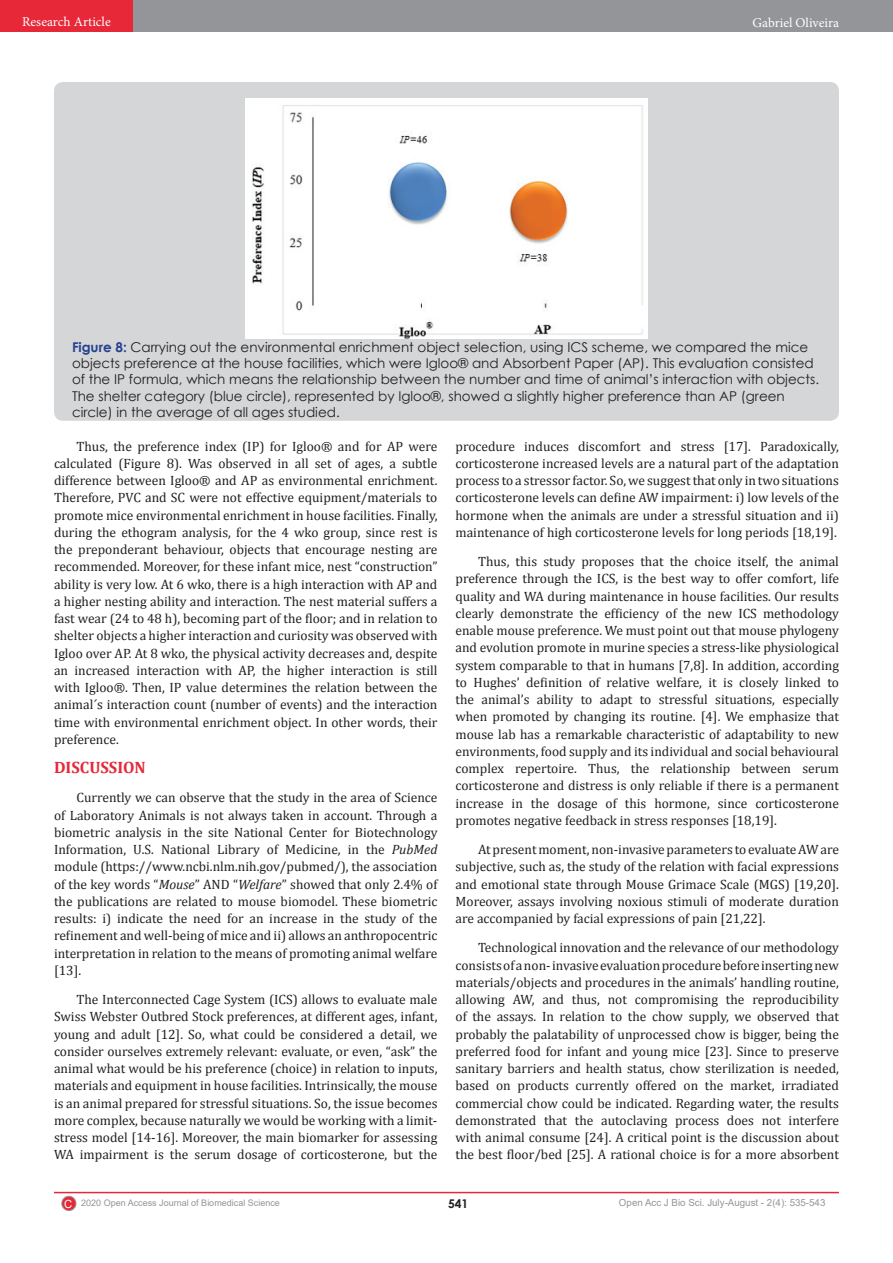
<style>
.page{position:relative;width:893px;height:1263px;background:#fff}
.page>*{position:absolute;margin:0;border:0;box-sizing:border-box;transform-origin:0 0}
.t1{font:700 16.5px "Cambria";color:#e62839}
.t2{font:13.5px/17.2px "Cambria";color:#231f20;text-align:justify}
.t3{font:13.5px/16.2px "Century Gothic";color:#231f20}
.t4{font:13.5px "Minion Pro";color:#fff}
.t5{font:700 12px "Century Gothic";color:#231f20}
.t6{font:9.75px "Arial";color:#939598}
.t7{font:9px "Arial";color:#939598}
.s1{font-weight:700;color:#25418f}
.s2{font-style:italic}
.s3{font-size:11.25px;color:#fff}
</style>
<div class="page">
<div style="left:133px;top:0;width:760px;height:31px;background:#939598"></div>
<div style="left:0;top:0;width:133px;height:31px;background:#e62839"></div>
<hr style="left:54px;top:1192px;width:785px;height:1px;background:#e62839">
<div style="left:62px;top:1196px;width:14px;height:14px;background:#e62839;border-radius:50%"></div>
<div style="left:62px;top:1196px;width:14px;height:15px;border:1px solid #939598;border-radius:50%"></div>
<div style="left:54px;top:82px;width:785px;height:339px;background:#d5d6d8;border-radius:9px"></div>
<img style="left:245px;top:98px;width:403px;height:241px">
<p class="t4" style="left:22px;top:13px;width:90px">Research Article</p>
<p class="t4" style="left:752px;top:13px;width:88px">Gabriel Oliveira</p>
<p class="t3" style="left:72px;top:339px;width:749px"><span class="s1">Figure 8:</span> Carrying out the environmental enrichment object selection, using ICS scheme, we compared the mice objects preference at the house facilities, which were Igloo® and Absorbent Paper (AP). This evaluation consisted of the IP formula, which means the relationship between the number and time of animal’s interaction with objects.<br>The shelter category (blue circle), represented by Igloo®, showed a slightly higher preference than AP (green circle) in the average of all ages studied.</p>
<p class="t2" style="left:54px;top:437px;width:385px;text-indent:22px">Thus, the preference index (IP) for Igloo® and for AP were calculated (Figure 8). Was observed in all set of ages, a subtle difference between Igloo® and AP as environmental enrichment.<br>Therefore, PVC and SC were not effective equipment/materials to promote mice environmental enrichment in house facilities. Finally, during the ethogram analysis, for the 4 wko group, since rest is the preponderant behaviour, objects that encourage nesting are recommended. Moreover, for these infant mice, nest “construction” ability is very low. At 6 wko, there is a high interaction with AP and a higher nesting ability and interaction. The nest material suffers a fast wear (24 to 48 h), becoming part of the floor; and in relation to shelter objects a higher interaction and curiosity was observed with Igloo over AP. At 8 wko, the physical activity decreases and, despite an increased interaction with AP, the higher interaction is still with Igloo®. Then, IP value determines the relation between the animal´s interaction count (number of events) and the interaction time with environmental enrichment object. In other words, their preference.</p>
<p class="t1" style="left:54px;top:756px;width:93px">DISCUSSION</p>
<p class="t2" style="left:54px;top:789px;width:385px;text-indent:22px">Currently we can observe that the study in the area of Science of Laboratory Animals is not always taken in account. Through a biometric analysis in the site National Center for Biotechnology Information, U.S. National Library of Medicine, in the <span class="s2">PubMed </span>module (https://www.ncbi.nlm.nih.gov/pubmed/), the association of the key words “<span class="s2">Mouse</span>” AND “<span class="s2">Welfare</span>” showed that only 2.4% of the publications are related to mouse biomodel. These biometric results: i) indicate the need for an increase in the study of the refinement and well-being of mice and ii) allows an anthropocentric interpretation in relation to the means of promoting animal welfare [13].</p>
<p class="t2" style="left:54px;top:991px;width:385px;text-indent:22px">The Interconnected Cage System (ICS) allows to evaluate male Swiss Webster Outbred Stock preferences, at different ages, infant, young and adult [12]. So, what could be considered a detail, we consider ourselves extremely relevant: evaluate, or even, “ask” the animal what would be his preference (choice) in relation to inputs, materials and equipment in house facilities. Intrinsically, the mouse is an animal prepared for stressful situations. So, the issue becomes more complex, because naturally we would be working with a limit&shy;stress model [14-16]. Moreover, the main biomarker for assessing WA impairment is the serum dosage of corticosterone, but the</p>
<p class="t2" style="left:455px;top:437px;width:385px">procedure induces discomfort and stress [17]. Paradoxically, corticosterone increased levels are a natural part of the adaptation process to a stressor factor. So, we suggest that only in two situations corticosterone levels can define AW impairment: i) low levels of the hormone when the animals are under a stressful situation and ii) maintenance of high corticosterone levels for long periods [18,19].</p>
<p class="t2" style="left:455px;top:553px;width:385px;text-indent:22px">Thus, this study proposes that the choice itself, the animal preference through the ICS, is the best way to offer comfort, life quality and WA during maintenance in house facilities. Our results clearly demonstrate the efficiency of the new ICS methodology enable mouse preference. We must point out that mouse phylogeny and evolution promote in murine species a stress-like physiological system comparable to that in humans [7,8]. In addition, according to Hughes’ definition of relative welfare, it is closely linked to the animal’s ability to adapt to stressful situations, especially when promoted by changing its routine. [4]. We emphasize that mouse lab has a remarkable characteristic of adaptability to new environments, food supply and its individual and social behavioural complex repertoire. Thus, the relationship between serum corticosterone and distress is only reliable if there is a permanent increase in the dosage of this hormone, since corticosterone promotes negative feedback in stress responses [18,19].</p>
<p class="t2" style="left:455px;top:841px;width:385px;text-indent:22px">At present moment, non-invasive parameters to evaluate AW are subjective, such as, the study of the relation with facial expressions and emotional state through Mouse Grimace Scale (MGS) [19,20].<br>Moreover, assays involving noxious stimuli of moderate duration are accompanied by facial expressions of pain [21,22].</p>
<p class="t2" style="left:455px;top:939px;width:385px;text-indent:22px">Technological innovation and the relevance of our methodology consists of a non- invasive evaluation procedure before inserting new materials/objects and procedures in the animals’ handling routine, allowing AW, and thus, not compromising the reproducibility of the assays. In relation to the chow supply, we observed that probably the palatability of unprocessed chow is bigger, being the preferred food for infant and young mice [23]. Since to preserve sanitary barriers and health status, chow sterilization is needed, based on products currently offered on the market, irradiated commercial chow could be indicated. Regarding water, the results demonstrated that the autoclaving process does not interfere with animal consume [24]. A critical point is the discussion about the best floor/bed [25]. A rational choice is for a more absorbent</p>
<p class="t7" style="left:64px;top:1196px;width:217px"><span class="s3">C</span> 2020 Open Access Journal of Biomedical Science</p>
<p class="t6" style="left:619px;top:1196px;width:208px">Open Acc J Bio Sci. July-August - 2(4): 535-543</p>
<p class="t5" style="left:448px;top:1194px;width:22px">541</p>
</div>
